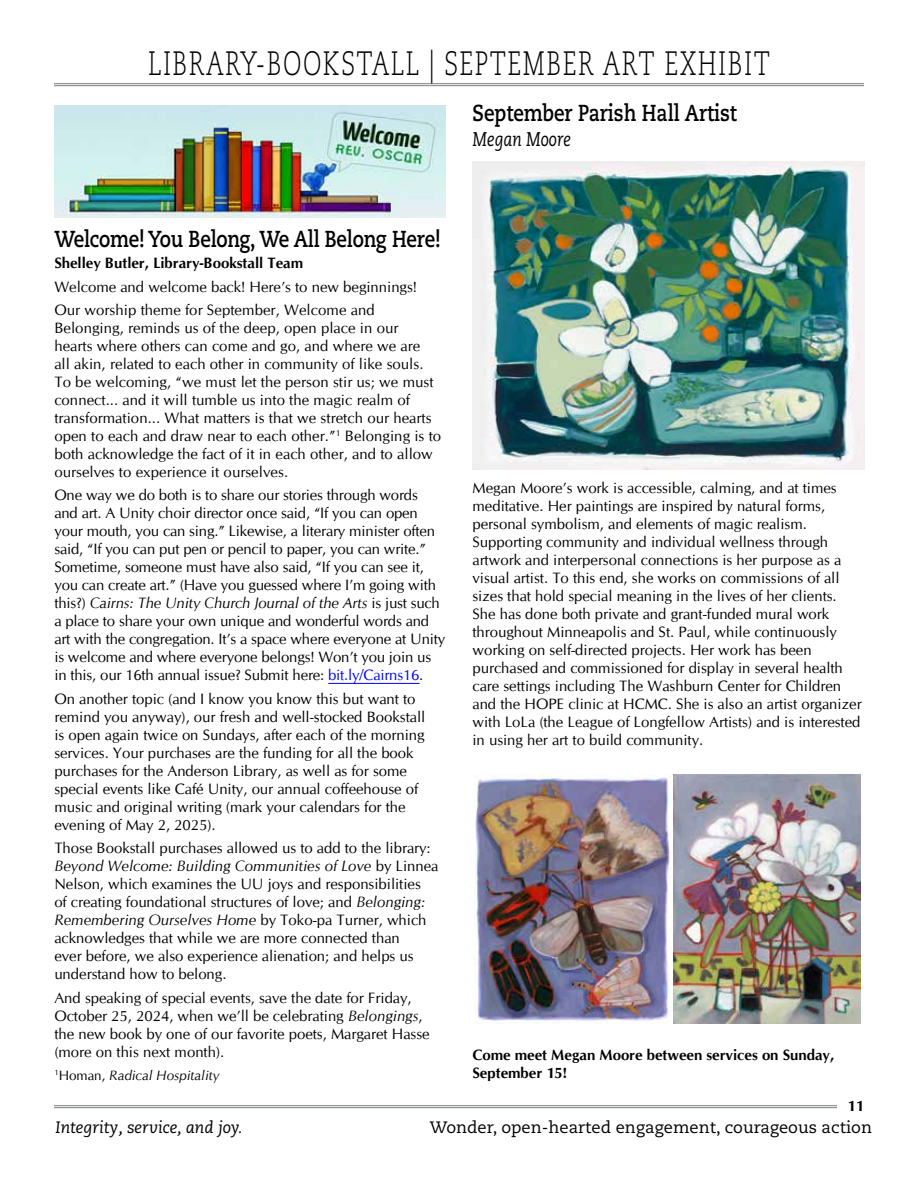
<style>
.page{position:relative;width:918px;height:1188px;background:#fff}
.page>*{position:absolute;margin:0;border:0;box-sizing:border-box;transform-origin:0 0}
.t1{font:300 33.75px "Caecilia LT Pro 45";letter-spacing:.06em;color:#000;scale:.72 1}
.t2{font:700 23.1px "Caecilia LT Pro 75";letter-spacing:-.01em;color:#000;scale:.82 1}
.t3{font:italic 19.8px "Caecilia LT Pro 56";color:#000;scale:.82 1}
.t4{font:16.5px "Caecilia LT Pro 55 Roman";color:#000}
.t5{font:italic 16.5px "Caecilia LT Pro 56";color:#000}
.t6{font:15px/18px "CG Omega";color:#000}
.t7{font:700 15px/18px "CG Omega";color:#000}
.t8{font:italic 13.5px "CG Omega";color:#000}
.s1{font-style:italic}
.s2{color:#00f}
.s3{font-style:normal}
</style>
<div class="page">
<hr style="left:54px;top:1105px;width:783px;height:1px;background:#939598">
<hr style="left:54px;top:1107px;width:783px;height:1px;background:#939598">
<hr style="left:54px;top:83px;width:810px;height:1px;background:#939598">
<hr style="left:54px;top:85px;width:810px;height:1px;background:#939598">
<hr style="left:328px;top:683px;width:92px;height:1px;background:#00f">
<img style="left:54px;top:106px;width:391px;height:111px">
<img style="left:475px;top:775px;width:196px;height:249px">
<img style="left:473px;top:162px;width:391px;height:307px">
<img style="left:674px;top:774px;width:187px;height:250px">
<h1 class="t1" style="left:148px;top:41px;width:865px">LIBRARY-BOOKSTALL | SEPTEMBER ART EXHIBIT</h1>
<h2 class="t2" style="left:472px;top:97px;width:324px">September Parish Hall Artist</h2>
<h3 class="t3" style="left:472px;top:126px;width:121px">Megan Moore</h3>
<h2 class="t2" style="left:54px;top:223px;width:473px">Welcome! You Belong, We All Belong Here!</h2>
<p class="t7" style="left:54px;top:254px;width:250px">Shelley Butler, Library-Bookstall Team</p>
<p class="t6" style="left:54px;top:275px;width:364px;line-height:23.4px">Welcome and welcome back! Here’s to new beginnings!<br>Our worship theme for September, Welcome and</p>
<p class="t6" style="left:54px;top:319px;width:388px">Belonging, reminds us of the deep, open place in our<br>hearts where others can come and go, and where we are<br>all akin, related to each other in community of like souls.<br>To be welcoming, “we must let the person stir us; we must connect... and it will tumble us into the magic realm of transformation... What matters is that we stretch our hearts open to each and draw near to each other.”<sup>1</sup> Belonging is to both acknowledge the fact of it in each other, and to allow ourselves to experience it ourselves.</p>
<p class="t6" style="left:54px;top:486px;width:392px">One way we do both is to share our stories through words<br>and art. A Unity choir director once said, “If you can open your mouth, you can sing.” Likewise, a literary minister often said, “If you can put pen or pencil to paper, you can write.” Sometime, someone must have also said, “If you can see it, you can create art.” (Have you guessed where I’m going with this?) <span class="s1">Cairns: The Unity Church Journal of the Arts</span> is just such a place to share your own unique and wonderful words and art with the congregation. It’s a space where everyone at Unity is welcome and where everyone belongs! Won’t you join us in this, our 16th annual issue? Submit here: <span class="s2">bit.ly/Cairns16</span>.</p>
<p class="t6" style="left:54px;top:690px;width:372px">On another topic (and I know you know this but want to remind you anyway), our fresh and well-stocked Bookstall is open again twice on Sundays, after each of the morning services. Your purchases are the funding for all the book purchases for the Anderson Library, as well as for some special events like Café Unity, our annual coffeehouse of music and original writing (mark your calendars for the evening of May 2, 2025).</p>
<p class="t6" style="left:54px;top:839px;width:386px">Those Bookstall purchases allowed us to add to the library:<br><span class="s1">Beyond Welcome: Building Communities of Love</span> by Linnea Nelson, which examines the UU joys and responsibilities<br>of creating foundational structures of love; and <span class="s1">Belonging:<br>Remembering Ourselves Home</span> by Toko-pa Turner, which acknowledges that while we are more connected than<br>ever before, we also experience alienation; and helps us understand how to belong.</p>
<p class="t6" style="left:54px;top:989px;width:377px">And speaking of special events, save the date for Friday, October 25, 2024, when we’ll be celebrating <span class="s1">Belongings</span>, the new book by one of our favorite poets, Margaret Hasse (more on this next month).</p>
<p class="t8" style="left:54px;top:1067px;width:167px"><sup>1</sup><span class="s3">Homan,</span> Radical Hospitality</p>
<p class="t6" style="left:472px;top:479px;width:391px">Megan Moore’s work is accessible, calming, and at times meditative. Her paintings are inspired by natural forms, personal symbolism, and elements of magic realism.<br>Supporting community and individual wellness through artwork and interpersonal connections is her purpose as a visual artist. To this end, she works on commissions of all sizes that hold special meaning in the lives of her clients.<br>She has done both private and grant-funded mural work throughout Minneapolis and St. Paul, while continuously working on self-directed projects. Her work has been purchased and commissioned for display in several health care settings including The Washburn Center for Children and the HOPE clinic at HCMC. She is also an artist organizer with LoLa (the League of Longfellow Artists) and is interested in using her art to build community.</p>
<p class="t7" style="left:472px;top:1046px;width:363px">Come meet Megan Moore between services on Sunday,<br>September 15!</p>
<p class="t7" style="left:847px;top:1096px;width:18px">11</p>
<p class="t5" style="left:56px;top:1117px;width:188px">Integrity, service, and joy.</p>
<p class="t4" style="left:430px;top:1116px;width:444px">Wonder, open-hearted engagement, courageous action</p>
</div>
